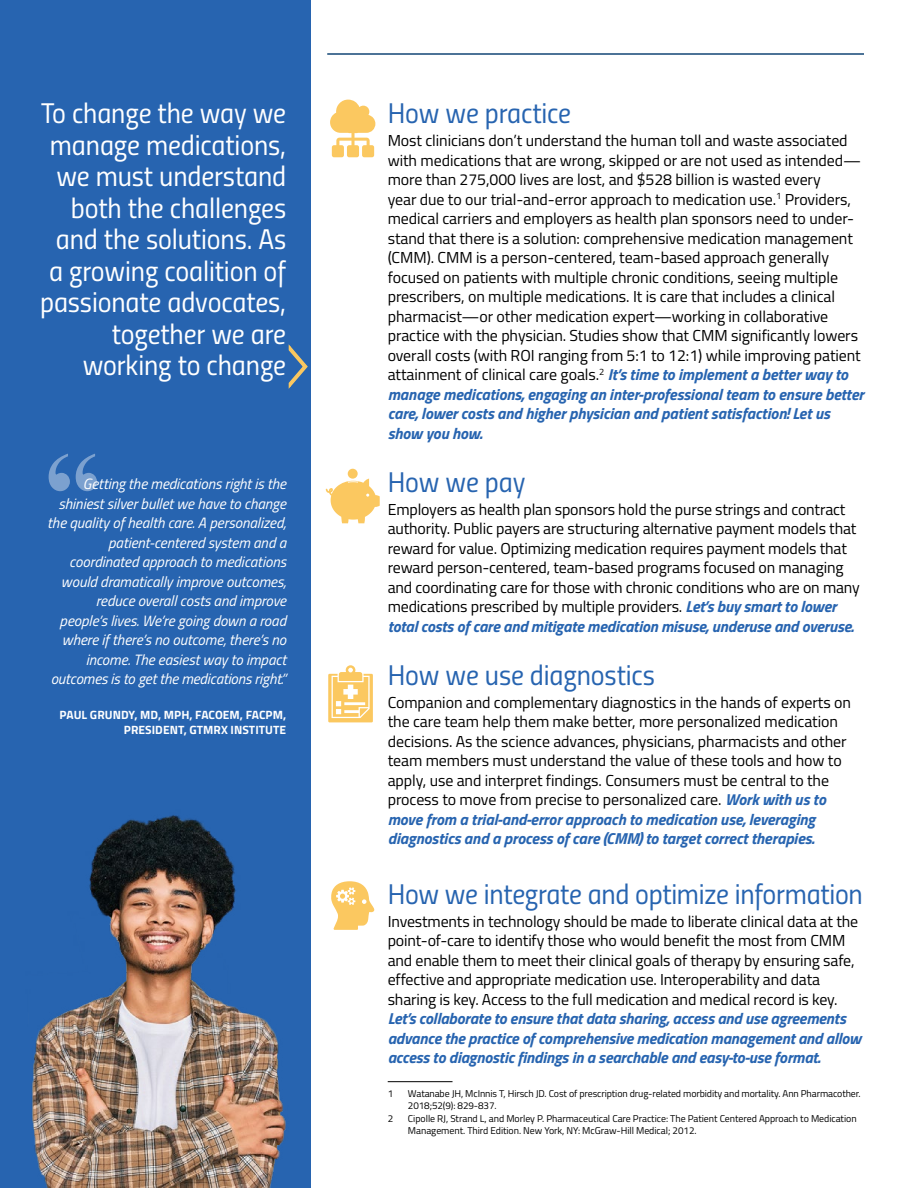
<style>
.page{position:relative;width:918px;height:1188px;background:#fff}
.page>*{position:absolute;margin:0;border:0;box-sizing:border-box;transform-origin:0 0}
.Headers_-_page_2{font:28.5px/31.5px "Titillium Regular Upright";letter-spacing:-.005em;color:#fff;text-align:right}
.How_we_practice{font:28.5px "Titillium Regular Upright";letter-spacing:-.01em;color:#2764b0}
.t1{font:15.9px/19.5px "Titillium";letter-spacing:-.005em;color:#000}
.quote{font:italic 15px/19.5px "Titillium";letter-spacing:-.005em;color:#fff;text-align:right}
.quote_-_source{font:700 12px/15px "Titillium";letter-spacing:.005em;color:#fff;text-align:right}
.footnote{font:9.9px/12px "Titillium";letter-spacing:-.01em;color:#000}
.s1{font-weight:700;font-style:italic;color:#2764b0}
</style>
<div class="page">
<hr style="left:388px;top:1081px;width:65px;height:1px;background:#000">
<div style="left:0;top:0;width:310px;height:1188px;background:#2764b0"></div>
<svg style="left:331px;top:881px;width:44px;height:49px"></svg>
<svg style="left:326px;top:479px;width:54px;height:44px"></svg>
<div style="left:348px;top:469px;width:10px;height:10px;background:#fbc860;border-radius:50%"></div>
<svg style="left:330px;top:100px;width:45px;height:57px"></svg>
<img style="left:32px;top:815px;width:254px;height:373px">
<svg style="left:328px;top:665px;width:45px;height:57px"></svg>
<svg style="left:288px;top:344px;width:20px;height:45px"></svg>
<hr style="left:327px;top:53px;width:537px;height:2px;background:#124675">
<svg style="left:49px;top:454px;width:48px;height:37px"></svg>
<p class="Headers_-_page_2" style="left:40px;top:96px;width:248px">To change the way we manage medications, we must understand both the challenges and the solutions. As a growing coalition of passionate advocates, together we are working to change</p>
<p class="quote" style="left:47px;top:473px;width:240px">Getting the medications right is the shiniest silver bullet we have to change the quality of health care. A personalized, patient-centered system and a coordinated approach to medications would dramatically improve outcomes, reduce overall costs and improve people’s lives. We’re going down a road where if there’s no outcome, there’s no income. The easiest way to impact outcomes is to get the medications right.”</p>
<p class="quote_-_source" style="left:60px;top:707px;width:228px">PAUL GRUNDY, MD, MPH, FACOEM, FACPM,<br>PRESIDENT, GTMRX INSTITUTE</p>
<p class="How_we_practice" style="left:388px;top:92px;width:185px">How we practice</p>
<p class="t1" style="left:388px;top:130px;width:478px">Most clinicians don’t understand the human toll and waste associated with medications that are wrong, skipped or are not used as intended— more than 275,000 lives are lost, and $528 billion is wasted every<br>year due to our trial-and-error approach to medication use.<sup>1</sup> Providers, medical carriers and employers as health plan sponsors need to under&shy;stand that there is a solution: comprehensive medication management (CMM). CMM is a person-centered, team-based approach generally focused on patients with multiple chronic conditions, seeing multiple prescribers, on multiple medications. It is care that includes a clinical pharmacist—or other medication expert—working in collaborative practice with the physician. Studies show that CMM significantly lowers overall costs (with ROI ranging from 5:1 to 12:1) while improving patient attainment of clinical care goals.<sup>2</sup> <span class="s1">It’s time to implement a better way to manage medications, engaging an inter-professional team to ensure better care, lower costs and higher physician and patient satisfaction! Let us show you how.</span></p>
<p class="How_we_practice" style="left:388px;top:461px;width:139px">How we pay</p>
<p class="t1" style="left:388px;top:499px;width:474px">Employers as health plan sponsors hold the purse strings and contract authority. Public payers are structuring alternative payment models that reward for value. Optimizing medication requires payment models that reward person-centered, team-based programs focused on managing and coordinating care for those with chronic conditions who are on many medications prescribed by multiple providers. <span class="s1">Let’s buy smart to lower total costs of care and mitigate medication misuse, underuse and overuse.</span></p>
<p class="How_we_practice" style="left:388px;top:654px;width:269px">How we use diagnostics</p>
<p class="t1" style="left:388px;top:692px;width:465px">Companion and complementary diagnostics in the hands of experts on the care team help them make better, more personalized medication decisions. As the science advances, physicians, pharmacists and other team members must understand the value of these tools and how to apply, use and interpret findings. Consumers must be central to the process to move from precise to personalized care. <span class="s1">Work with us to move from a trial-and-error approach to medication use, leveraging diagnostics and a process of care (CMM) to target correct therapies.</span></p>
<p class="How_we_practice" style="left:388px;top:873px;width:477px">How we integrate and optimize information</p>
<p class="t1" style="left:388px;top:911px;width:475px">Investments in technology should be made to liberate clinical data at the point-of-care to identify those who would benefit the most from CMM and enable them to meet their clinical goals of therapy by ensuring safe, effective and appropriate medication use. Interoperability and data sharing is key. Access to the full medication and medical record is key.<br><span class="s1">Let’s collaborate to ensure that data sharing, access and use agreements advance the practice of comprehensive medication management and allow access to diagnostic findings in a searchable and easy-to-use format.</span></p>
<p class="footnote" style="left:388px;top:1087px;width:7px">1</p>
<p class="footnote" style="left:408px;top:1087px;width:454px">Watanabe JH, McInnis T, Hirsch JD. Cost of prescription drug-related morbidity and mortality. Ann Pharmacother.<br>2018;52(9): 829-837.</p>
<p class="footnote" style="left:388px;top:1112px;width:7px">2</p>
<p class="footnote" style="left:408px;top:1112px;width:450px">Cipolle RJ, Strand L, and Morley P. Pharmaceutical Care Practice: The Patient Centered Approach to Medication<br>Management. Third Edition. New York, NY: McGraw-Hill Medical; 2012.</p>
</div>
